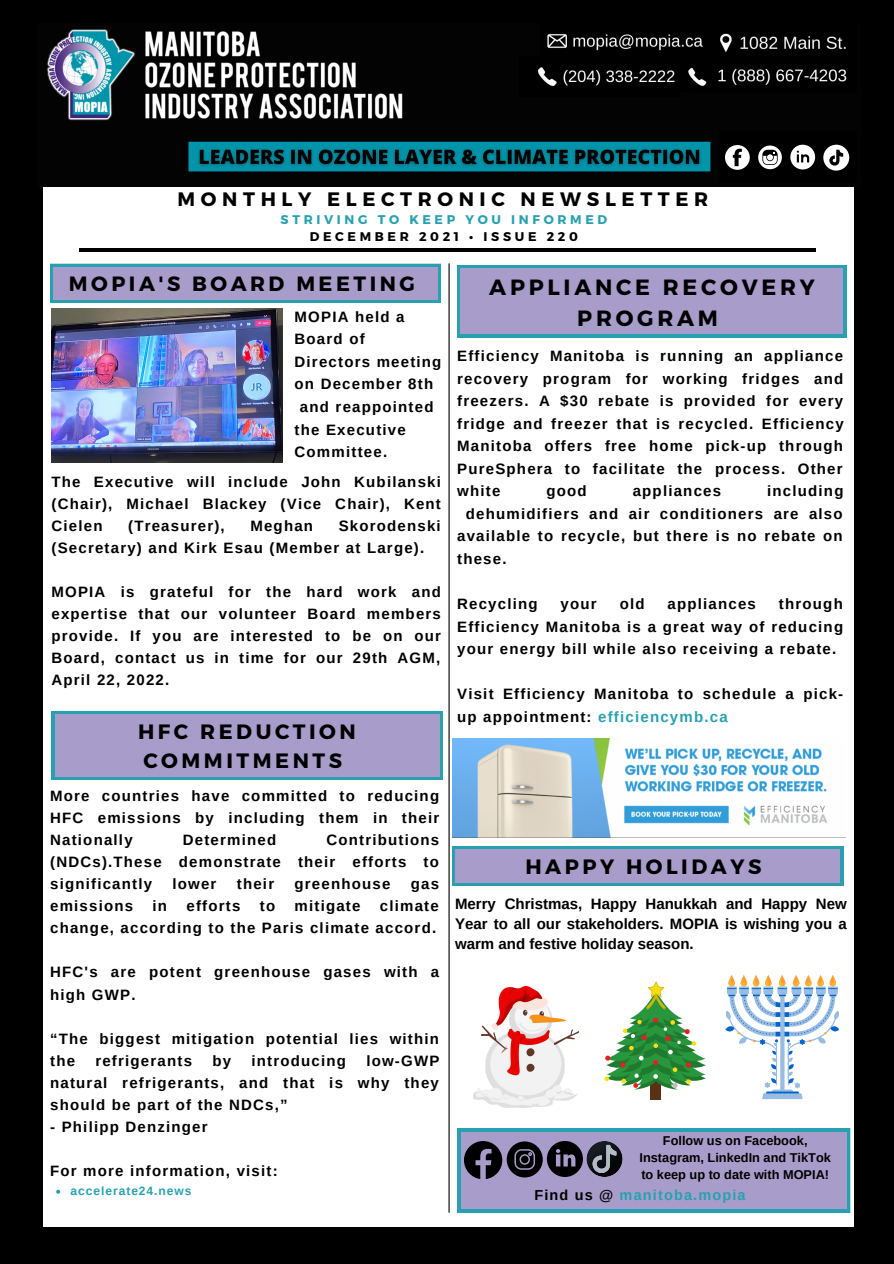
<style>
.page{position:relative;width:894px;height:1264px;background:#fff}
.page>*{position:absolute;margin:0;border:0;box-sizing:border-box;transform-origin:0 0}
.t1{font:700 22.05px/30.9px "Montserrat";letter-spacing:.17em;color:#000;text-align:center}
.t2{font:700 20.7px/29.1px "Montserrat";letter-spacing:.17em;color:#000}
.t3{font:700 19.5px "Montserrat";letter-spacing:.29em;color:#000}
.t4{font:700 15px/22px "Arimo";letter-spacing:.08em;color:#000;text-align:justify}
.t5{font:700 14.4px "Arimo";letter-spacing:.08em;color:#27a1b1}
.t6{font:700 12.75px/17px "Arimo";color:#000;text-align:center}
.t7{font:700 12.6px "Montserrat";letter-spacing:.29em;color:#27a1b1}
.t8{font:700 12.6px "Montserrat";letter-spacing:.29em;color:#000}
.t9{font:700 12px "Arimo";letter-spacing:.08em;color:#27a1b1}
.s1{color:#27a1b1}
.s2{color:#000}
</style>
<div class="page">
<div style="left:0;top:0;width:893px;height:1263px;background:#000"></div>
<div style="left:43px;top:42px;width:810px;height:1184px;background:#fff"></div>
<hr style="left:79px;top:248px;width:736px;height:4px;background:#000">
<img style="left:43px;top:29px;width:810px;height:157px">
<img style="left:540px;top:29px;width:313px;height:31px">
<img style="left:519px;top:57px;width:159px;height:39px">
<img style="left:679px;top:57px;width:173px;height:35px">
<hr style="left:448px;top:264px;width:1px;height:948px;background:#000">
<svg style="left:50px;top:263px;width:390px;height:40px;background:#4da9bb"></svg>
<div style="left:53px;top:266px;width:384px;height:33px;background:#a89dca"></div>
<div style="left:720px;top:142px;width:132px;height:27px;background:#000"></div>
<svg style="left:823px;top:145px;width:26px;height:26px"></svg>
<svg style="left:790px;top:145px;width:24px;height:24px"></svg>
<svg style="left:758px;top:145px;width:23px;height:24px"></svg>
<svg style="left:724px;top:145px;width:25px;height:25px"></svg>
<div style="left:457px;top:265px;width:389px;height:73px;background:#27a1b1"></div>
<div style="left:460px;top:268px;width:383px;height:66px;background:#a89dca"></div>
<svg style="left:51px;top:711px;width:391px;height:68px;background:#3ba0b5"></svg>
<div style="left:55px;top:714px;width:384px;height:62px;background:#a89dca"></div>
<img style="left:452px;top:738px;width:375px;height:99px">
<svg style="left:457px;top:1128px;width:393px;height:84px;background:#8a8eb3"></svg>
<svg style="left:452px;top:846px;width:391px;height:39px;background:#3aa0b4"></svg>
<div style="left:455px;top:849px;width:385px;height:33px;background:#a89dca"></div>
<img style="left:51px;top:308px;width:231px;height:155px">
<img style="left:473px;top:986px;width:105px;height:121px">
<svg style="left:725px;top:975px;width:113px;height:124px"></svg>
<div style="left:650px;top:1063px;width:10px;height:36px;background:#5a3114"></div>
<svg style="left:604px;top:981px;width:101px;height:109px"></svg>
<svg style="left:56px;top:1189px;width:4px;height:4px"></svg>
<p class="t3" style="left:177px;top:186px;width:532px">MONTHLY ELECTRONIC NEWSLETTER</p>
<p class="t7" style="left:280px;top:212px;width:328px">STRIVING TO KEEP YOU INFORMED</p>
<p class="t8" style="left:310px;top:229px;width:269px">DECEMBER 2021 • ISSUE 220</p>
<p class="t2" style="left:69px;top:268px;width:347px">MOPIA'S BOARD MEETING</p>
<p class="t1" style="left:489px;top:270px;width:327px">APPLIANCE RECOVERY<br>PROGRAM</p>
<p class="t4" style="left:294px;top:305px;width:111px">MOPIA held a</p>
<p class="t4" style="left:294px;top:328px;width:72px">Board of</p>
<p class="t4" style="left:294px;top:351px;width:148px">Directors meeting</p>
<p class="t4" style="left:294px;top:373px;width:140px">on December 8th</p>
<p class="t4" style="left:300px;top:396px;width:135px">and reappointed</p>
<p class="t4" style="left:294px;top:418px;width:113px">the Executive</p>
<p class="t4" style="left:294px;top:441px;width:94px">Committee.</p>
<p class="t4" style="left:457px;top:345px;width:388px;line-height:22.5px">Efficiency Manitoba is running an appliance recovery program for working fridges and freezers. A $30 rebate is provided for every fridge and freezer that is recycled. Efficiency Manitoba offers free home pick-up through PureSphera to facilitate the process. Other white</p>
<p class="t4" style="left:51px;top:470px;width:391px">The Executive will include John Kubilanski (Chair), Michael Blackey (Vice Chair), Kent Cielen</p>
<p class="t4" style="left:546px;top:480px;width:42px">good</p>
<p class="t4" style="left:632px;top:480px;width:90px">appliances</p>
<p class="t4" style="left:767px;top:480px;width:78px">including</p>
<p class="t4" style="left:466px;top:502px;width:378px">dehumidifiers and air conditioners are also</p>
<p class="t4" style="left:457px;top:525px;width:387px">available to recycle, but there is no rebate on</p>
<p class="t4" style="left:457px;top:547px;width:51px">these.</p>
<p class="t4" style="left:457px;top:592px;width:82px">Recycling</p>
<p class="t4" style="left:560px;top:592px;width:38px">your</p>
<p class="t4" style="left:619px;top:592px;width:26px">old</p>
<p class="t4" style="left:667px;top:592px;width:90px">appliances</p>
<p class="t4" style="left:51px;top:515px;width:390px;text-indent:287px">Skorodenski (Secretary) and Kirk Esau (Member at Large).</p>
<p class="t4" style="left:51px;top:581px;width:391px">MOPIA is grateful for the hard work and expertise that our volunteer Board members provide. If you are interested to be on our Board, contact us in time for our 29th AGM, April 22, 2022.</p>
<p class="t4" style="left:128px;top:515px;width:98px">(Treasurer),</p>
<p class="t4" style="left:250px;top:515px;width:64px">Meghan</p>
<p class="t4" style="left:457px;top:592px;width:387px;line-height:22.5px;text-indent:321px">through Efficiency Manitoba is a great way of reducing your energy bill while also receiving a rebate.</p>
<p class="t4" style="left:457px;top:682px;width:387px;line-height:22.5px">Visit Efficiency Manitoba to schedule a pick&shy;up appointment: <span class="s1">efficiencymb.ca</span></p>
<p class="t2" style="left:138px;top:716px;width:219px">HFC REDUCTION<br>COMMITMENTS</p>
<p class="t4" style="left:50px;top:785px;width:390px">More countries have committed to reducing HFC emissions by including them in their Nationally</p>
<p class="t4" style="left:50px;top:829px;width:390px;text-indent:276px">Contributions (NDCs).These demonstrate their efforts to significantly</p>
<p class="t4" style="left:183px;top:829px;width:95px">Determined</p>
<p class="t4" style="left:172px;top:873px;width:45px">lower</p>
<p class="t4" style="left:237px;top:873px;width:39px">their</p>
<p class="t4" style="left:294px;top:873px;width:97px">greenhouse</p>
<p class="t4" style="left:410px;top:873px;width:30px">gas</p>
<p class="t4" style="left:50px;top:895px;width:390px;text-align:right">climate<br>change, according to the Paris climate accord.</p>
<p class="t4" style="left:50px;top:961px;width:390px">HFC's are potent greenhouse gases with a high GWP.</p>
<p class="t4" style="left:50px;top:1027px;width:390px">“The biggest mitigation potential lies within the</p>
<p class="t4" style="left:50px;top:895px;width:84px">emissions</p>
<p class="t4" style="left:152px;top:895px;width:16px">in</p>
<p class="t4" style="left:186px;top:895px;width:55px">efforts</p>
<p class="t4" style="left:260px;top:895px;width:17px">to</p>
<p class="t4" style="left:294px;top:895px;width:67px">mitigate</p>
<p class="t4" style="left:50px;top:1049px;width:390px;text-indent:316px">low-GWP natural refrigerants, and that is why they should be part of the NDCs,”</p>
<p class="t4" style="left:50px;top:1115px;width:159px">- Philipp Denzinger</p>
<p class="t4" style="left:50px;top:1159px;width:229px">For more information, visit:</p>
<p class="t4" style="left:95px;top:1049px;width:98px">refrigerants</p>
<p class="t4" style="left:212px;top:1049px;width:20px">by</p>
<p class="t4" style="left:251px;top:1049px;width:96px">introducing</p>
<p class="t9" style="left:71px;top:1183px;width:122px">accelerate24.news</p>
<p class="t2" style="left:525px;top:851px;width:237px">HAPPY HOLIDAYS</p>
<p class="t4" style="left:455px;top:893px;width:393px;line-height:20.2px">Merry Christmas, Happy Hanukkah and Happy New Year to all our stakeholders. MOPIA is wishing you a warm and festive holiday season.</p>
<p class="t6" style="left:639px;top:1132px;width:193px">Follow us on Facebook,<br>Instagram, LinkedIn and TikTok to keep up to date with MOPIA!</p>
<p class="t5" style="left:534px;top:1186px;width:213px"><span class="s2">Find us @</span> manitoba.mopia</p>
</div>
